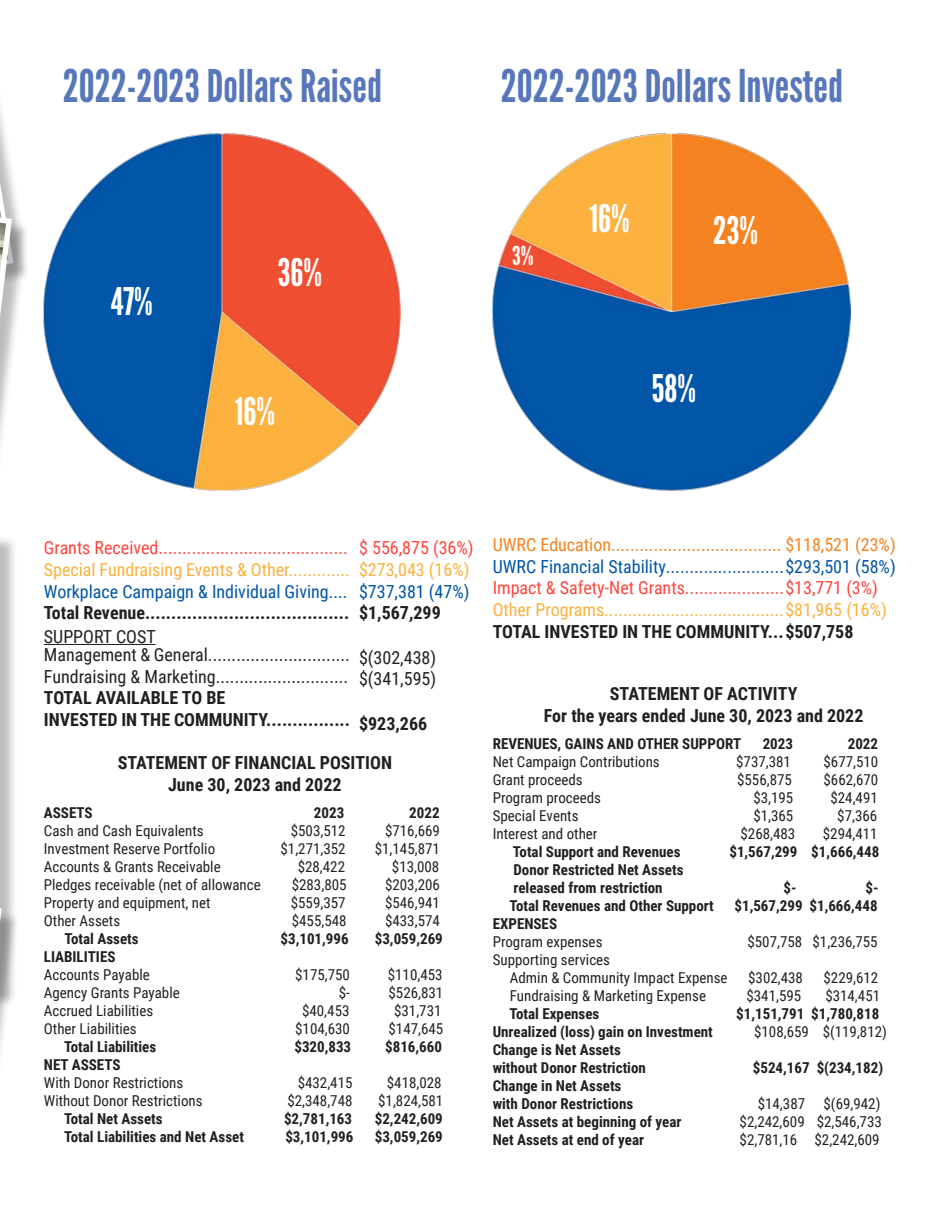
<style>
.page{position:relative;width:945px;height:1215px;background:#fff}
.page>*{position:absolute;margin:0;border:0;box-sizing:border-box;transform-origin:0 0}
.t1{font:45px "League Gothic";color:#5877bb}
.t2{font:37.95px "League Gothic";color:#fff}
.t3{font:25.95px "League Gothic";color:#fff}
.t4{font:700 18px "Roboto Condensed";color:#231f20}
.t5{font:18px "Roboto Condensed";color:#231f20}
.t6{font:18px "Roboto Condensed";color:#ff443b}
.t7{font:18px "Roboto Condensed";color:#fbb13d}
.t8{font:18px "Roboto Condensed";color:#0155a7}
.t9{font:18px "Roboto Condensed";color:#f5821f}
.t10{font:15px "Roboto Condensed";color:#231f20}
.t11{font:700 15px "Roboto Condensed";color:#231f20}
</style>
<div class="page">
<img style="left:44px;top:133px;width:357px;height:357px">
<img style="left:493px;top:133px;width:357px;height:358px">
<hr style="left:44px;top:644px;width:111px;height:1px;background:#231f20">
<div style="left:0;top:177px;width:30px;height:553px;background:#231f20;opacity:.3"></div>
<div style="left:0;top:536px;width:18px;height:472px;background:#fdfdfd"></div>
<svg style="left:0;top:108px;width:16px;height:944px"></svg>
<p class="t1" style="left:63px;top:59px;width:321px">2022-2023 Dollars Raised</p>
<p class="t1" style="left:501px;top:59px;width:344px">2022-2023 Dollars Invested</p>
<p class="t2" style="left:111px;top:279px;width:44px">47%</p>
<p class="t2" style="left:278px;top:250px;width:46px">36%</p>
<p class="t2" style="left:235px;top:389px;width:42px">16%</p>
<p class="t3" style="left:512px;top:241px;width:23px">3%</p>
<p class="t2" style="left:589px;top:196px;width:42px">16%</p>
<p class="t2" style="left:713px;top:208px;width:46px">23%</p>
<p class="t2" style="left:651px;top:366px;width:46px">58%</p>
<p class="t6" style="left:44px;top:535px;width:305px">Grants Received........................................</p>
<p class="t7" style="left:44px;top:557px;width:308px">Special Fundraising Events &amp; Other.............</p>
<p class="t8" style="left:44px;top:579px;width:305px">Workplace Campaign &amp; Individual Giving....</p>
<p class="t4" style="left:44px;top:600px;width:307px">Total Revenue.......................................</p>
<p class="t5" style="left:44px;top:624px;width:113px">SUPPORT COST</p>
<p class="t5" style="left:44px;top:642px;width:308px">Management &amp; General..............................</p>
<p class="t5" style="left:44px;top:664px;width:306px">Fundraising &amp; Marketing............................</p>
<p class="t4" style="left:44px;top:685px;width:183px">TOTAL AVAILABLE TO BE</p>
<p class="t4" style="left:44px;top:707px;width:308px">INVESTED IN THE COMMUNITY................</p>
<p class="t6" style="left:359px;top:535px;width:116px">$ 556,875 (36%)</p>
<p class="t7" style="left:359px;top:557px;width:112px">$273,043 (16%)</p>
<p class="t8" style="left:359px;top:579px;width:112px">$737,381 (47%)</p>
<p class="t4" style="left:359px;top:600px;width:83px">$1,567,299</p>
<p class="t5" style="left:359px;top:645px;width:79px">$(302,438)</p>
<p class="t5" style="left:359px;top:666px;width:79px">$(341,595)</p>
<p class="t4" style="left:359px;top:711px;width:70px">$923,266</p>
<p class="t4" style="left:118px;top:750px;width:276px">STATEMENT OF FINANCIAL POSITION</p>
<p class="t4" style="left:168px;top:772px;width:175px">June 30, 2023 and 2022</p>
<p class="t11" style="left:44px;top:802px;width:50px">ASSETS</p>
<p class="t11" style="left:314px;top:802px;width:32px">2023</p>
<p class="t11" style="left:409px;top:802px;width:32px">2022</p>
<p class="t10" style="left:44px;top:820px;width:161px">Cash and Cash Equivalents</p>
<p class="t10" style="left:291px;top:820px;width:56px">$503,512</p>
<p class="t10" style="left:385px;top:820px;width:56px">$716,669</p>
<p class="t10" style="left:44px;top:838px;width:173px">Investment Reserve Portfolio</p>
<p class="t10" style="left:281px;top:838px;width:67px">$1,271,352</p>
<p class="t10" style="left:375px;top:838px;width:67px">$1,145,871</p>
<p class="t10" style="left:44px;top:856px;width:178px">Accounts &amp; Grants Receivable</p>
<p class="t10" style="left:298px;top:856px;width:49px">$28,422</p>
<p class="t10" style="left:392px;top:856px;width:49px">$13,008</p>
<p class="t10" style="left:44px;top:874px;width:218px">Pledges receivable (net of allowance</p>
<p class="t10" style="left:292px;top:874px;width:56px">$283,805</p>
<p class="t10" style="left:385px;top:874px;width:56px">$203,206</p>
<p class="t10" style="left:44px;top:892px;width:168px">Property and equipment, net</p>
<p class="t10" style="left:291px;top:892px;width:56px">$559,357</p>
<p class="t10" style="left:385px;top:892px;width:56px">$546,941</p>
<p class="t10" style="left:44px;top:910px;width:78px">Other Assets</p>
<p class="t10" style="left:292px;top:910px;width:56px">$455,548</p>
<p class="t10" style="left:385px;top:910px;width:56px">$433,574</p>
<p class="t11" style="left:65px;top:928px;width:76px">Total Assets</p>
<p class="t11" style="left:281px;top:928px;width:70px">$3,101,996</p>
<p class="t11" style="left:375px;top:928px;width:70px">$3,059,269</p>
<p class="t11" style="left:44px;top:946px;width:73px">LIABILITIES</p>
<p class="t10" style="left:44px;top:964px;width:107px">Accounts Payable</p>
<p class="t10" style="left:295px;top:964px;width:56px">$175,750</p>
<p class="t10" style="left:388px;top:964px;width:56px">$110,453</p>
<p class="t10" style="left:44px;top:982px;width:137px">Agency Grants Payable</p>
<p class="t10" style="left:339px;top:982px;width:13px">$-</p>
<p class="t10" style="left:389px;top:982px;width:56px">$526,831</p>
<p class="t10" style="left:44px;top:1000px;width:111px">Accrued Liabilities</p>
<p class="t10" style="left:302px;top:1000px;width:49px">$40,453</p>
<p class="t10" style="left:394px;top:1000px;width:49px">$31,731</p>
<p class="t10" style="left:44px;top:1018px;width:94px">Other Liabilities</p>
<p class="t10" style="left:295px;top:1018px;width:56px">$104,630</p>
<p class="t10" style="left:389px;top:1018px;width:56px">$147,645</p>
<p class="t11" style="left:64px;top:1036px;width:94px">Total Liabilities</p>
<p class="t11" style="left:294px;top:1036px;width:58px">$320,833</p>
<p class="t11" style="left:385px;top:1036px;width:58px">$816,660</p>
<p class="t11" style="left:44px;top:1054px;width:78px">NET ASSETS</p>
<p class="t10" style="left:44px;top:1072px;width:141px">With Donor Restrictions</p>
<p class="t10" style="left:298px;top:1072px;width:56px">$432,415</p>
<p class="t10" style="left:387px;top:1072px;width:56px">$418,028</p>
<p class="t10" style="left:44px;top:1090px;width:160px">Without Donor Restrictions</p>
<p class="t10" style="left:287px;top:1090px;width:67px">$2,348,748</p>
<p class="t10" style="left:378px;top:1090px;width:67px">$1,824,581</p>
<p class="t11" style="left:64px;top:1108px;width:100px">Total Net Assets</p>
<p class="t11" style="left:284px;top:1108px;width:70px">$2,781,163</p>
<p class="t11" style="left:375px;top:1108px;width:70px">$2,242,609</p>
<p class="t11" style="left:64px;top:1126px;width:181px">Total Liabilities and Net Asset</p>
<p class="t11" style="left:285px;top:1126px;width:70px">$3,101,996</p>
<p class="t11" style="left:375px;top:1126px;width:70px">$3,059,269</p>
<p class="t9" style="left:493px;top:532px;width:405px">UWRC Education.................................... $118,521 (23%)</p>
<p class="t8" style="left:493px;top:554px;width:405px">UWRC Financial Stability.........................$293,501 (58%)</p>
<p class="t6" style="left:493px;top:575px;width:387px">Impact &amp; Safety‐Net Grants.....................$13,771 (3%)</p>
<p class="t7" style="left:493px;top:597px;width:396px">Other Programs......................................$81,965 (16%)</p>
<p class="t4" style="left:493px;top:619px;width:362px">TOTAL INVESTED IN THE COMMUNITY...$507,758</p>
<p class="t4" style="left:610px;top:681px;width:189px">STATEMENT OF ACTIVITY</p>
<p class="t4" style="left:544px;top:703px;width:321px">For the years ended June 30, 2023 and 2022</p>
<p class="t11" style="left:493px;top:733px;width:250px">REVENUES, GAINS AND OTHER SUPPORT</p>
<p class="t11" style="left:763px;top:733px;width:32px">2023</p>
<p class="t11" style="left:848px;top:733px;width:32px">2022</p>
<p class="t10" style="left:493px;top:751px;width:169px">Net Campaign Contributions</p>
<p class="t10" style="left:736px;top:751px;width:56px">$737,381</p>
<p class="t10" style="left:824px;top:751px;width:56px">$677,510</p>
<p class="t10" style="left:493px;top:769px;width:92px">Grant proceeds</p>
<p class="t10" style="left:737px;top:769px;width:56px">$556,875</p>
<p class="t10" style="left:824px;top:769px;width:56px">$662,670</p>
<p class="t10" style="left:493px;top:787px;width:110px">Program proceeds</p>
<p class="t10" style="left:753px;top:787px;width:41px">$3,195</p>
<p class="t10" style="left:830px;top:787px;width:49px">$24,491</p>
<p class="t10" style="left:493px;top:805px;width:87px">Special Events</p>
<p class="t10" style="left:753px;top:805px;width:41px">$1,365</p>
<p class="t10" style="left:837px;top:805px;width:41px">$7,366</p>
<p class="t10" style="left:493px;top:823px;width:106px">Interest and other</p>
<p class="t10" style="left:741px;top:823px;width:56px">$268,483</p>
<p class="t10" style="left:823px;top:823px;width:56px">$294,411</p>
<p class="t11" style="left:513px;top:841px;width:169px">Total Support and Revenues</p>
<p class="t11" style="left:729px;top:841px;width:151px">$1,567,299 $1,666,448</p>
<p class="t11" style="left:513px;top:859px;width:172px">Donor Restricted Net Assets</p>
<p class="t11" style="left:513px;top:877px;width:151px">released from restriction</p>
<p class="t11" style="left:783px;top:877px;width:15px">$-</p>
<p class="t11" style="left:865px;top:877px;width:15px">$-</p>
<p class="t11" style="left:510px;top:895px;width:206px">Total Revenues and Other Support</p>
<p class="t11" style="left:734px;top:895px;width:145px">$1,567,299 $1,666,448</p>
<p class="t11" style="left:493px;top:913px;width:66px">EXPENSES</p>
<p class="t10" style="left:493px;top:931px;width:111px">Program expenses</p>
<p class="t10" style="left:747px;top:931px;width:132px">$507,758 $1,236,755</p>
<p class="t10" style="left:493px;top:949px;width:119px">Supporting services</p>
<p class="t10" style="left:510px;top:967px;width:219px">Admin &amp; Community Impact Expense</p>
<p class="t10" style="left:748px;top:967px;width:56px">$302,438</p>
<p class="t10" style="left:824px;top:967px;width:56px">$229,612</p>
<p class="t10" style="left:510px;top:985px;width:198px">Fundraising &amp; Marketing Expense</p>
<p class="t10" style="left:746px;top:985px;width:56px">$341,595</p>
<p class="t10" style="left:825px;top:985px;width:56px">$314,451</p>
<p class="t11" style="left:509px;top:1003px;width:91px">Total Expenses</p>
<p class="t11" style="left:736px;top:1003px;width:145px">$1,151,791 $1,780,818</p>
<p class="t11" style="left:493px;top:1021px;width:222px">Unrealized (loss) gain on Investment</p>
<p class="t10" style="left:754px;top:1021px;width:134px">$108,659 $(119,812)</p>
<p class="t11" style="left:493px;top:1039px;width:130px">Change is Net Assets</p>
<p class="t11" style="left:493px;top:1057px;width:155px">without Donor Restriction</p>
<p class="t11" style="left:753px;top:1057px;width:132px">$524,167 $(234,182)</p>
<p class="t11" style="left:493px;top:1075px;width:130px">Change in Net Assets</p>
<p class="t11" style="left:493px;top:1093px;width:142px">with Donor Restrictions</p>
<p class="t10" style="left:758px;top:1093px;width:124px">$14,387 $(69,942)</p>
<p class="t11" style="left:493px;top:1111px;width:190px">Net Assets at beginning of year</p>
<p class="t10" style="left:740px;top:1111px;width:144px">$2,242,609 $2,546,733</p>
<p class="t11" style="left:493px;top:1129px;width:153px">Net Assets at end of year</p>
<p class="t10" style="left:740px;top:1129px;width:142px">$2,781,16 $2,242,609</p>
</div>
